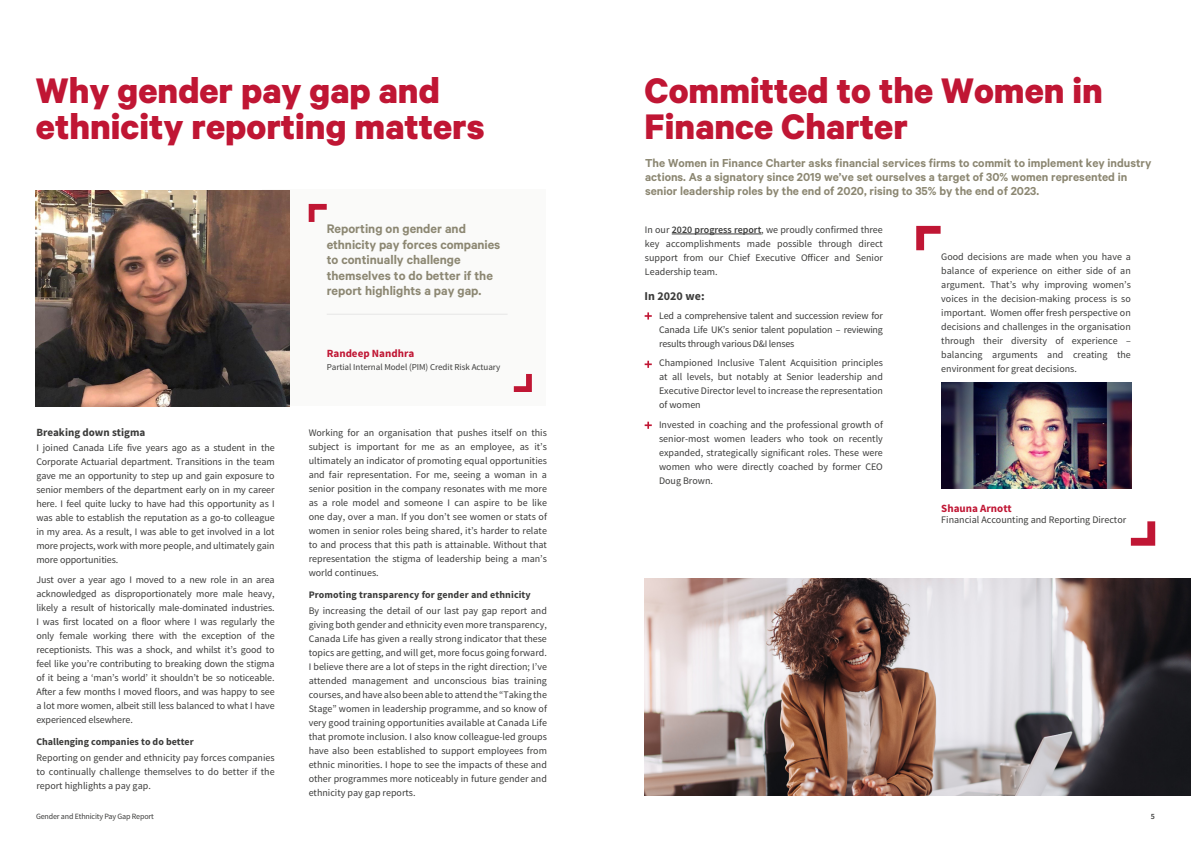
<style>
.page{position:relative;width:1191px;height:842px;background:#fff}
.page>*{position:absolute;margin:0;border:0;box-sizing:border-box;transform-origin:0 0}
.t1{font:700 40px/36px "Calibre";color:#c01634}
.t2{font:600 14px/15.5px "Calibre";color:#8c8772}
.t3{font:600 13px/14px "Calibre";color:#8c8772}
.t4{font:700 12px "Source Sans Pro";color:#3c3c3b}
.t5{font:700 11px "Source Sans Pro";color:#c01634}
.t6{font:700 11px "Source Sans Pro";color:#3c3c3b}
.t7{font:10px/14px "Source Sans Pro";color:#3c3c3b;text-align:justify}
.t8{font:700 10px "Source Sans Pro";letter-spacing:.01em;color:#3c3c3b}
.t9{font:9px "Source Sans Pro";letter-spacing:-.005em;color:#3c3c3b}
.t10{font:8px "Source Sans Pro";letter-spacing:-.02em;color:#3c3c3b}
.t11{font:600 8px "Source Sans Pro";color:#3c3c3b}
.s1{font-weight:600}
</style>
<div class="page">
<div style="left:262px;top:190px;width:284px;height:216px;background:#fafaf9"></div>
<img style="left:36px;top:190px;width:253px;height:216px">
<hr style="left:672px;top:234px;width:89px;height:1px;background:#3c3c3b">
<svg style="left:644px;top:312px;width:8px;height:8px"></svg>
<svg style="left:644px;top:361px;width:8px;height:7px"></svg>
<svg style="left:644px;top:422px;width:8px;height:7px"></svg>
<svg style="left:916px;top:225px;width:25px;height:26px"></svg>
<svg style="left:1130px;top:521px;width:26px;height:25px"></svg>
<img style="left:644px;top:579px;width:547px;height:216px">
<hr style="left:940px;top:436px;width:190px;height:1px;background:#9d9d9c">
<img style="left:941px;top:382px;width:190px;height:106px">
<svg style="left:308px;top:203px;width:19px;height:19px"></svg>
<hr style="left:327px;top:314px;width:180px;height:1px;background:#e6e6e6">
<svg style="left:513px;top:374px;width:19px;height:18px"></svg>
<h1 class="t1" style="left:36px;top:72px;width:450px">Why gender pay gap and ethnicity reporting matters</h1>
<h1 class="t1" style="left:644px;top:72px;width:460px">Committed to the Women in<br>Finance Charter</h1>
<p class="t3" style="left:645px;top:155px;width:508px">The Women in Finance Charter asks financial services firms to commit to implement key industry actions. As a signatory since 2019 we’ve set ourselves a target of 30% women represented in senior leadership roles by the end of 2020, rising to 35% by the end of 2023.</p>
<p class="t6" style="left:36px;top:425px;width:110px">Breaking down stigma</p>
<p class="t7" style="left:36px;top:441px;width:240px">I joined Canada Life five years ago as a student in the Corporate Actuarial department. Transitions in the team gave me an opportunity to step up and gain exposure to senior members of the department early on in my career here. I feel quite lucky to have had this opportunity as I was able to establish the reputation as a go-to colleague in my area. As a result, I was able to get involved in a lot more projects, work with more people, and ultimately gain more opportunities.</p>
<p class="t7" style="left:36px;top:573px;width:240px">Just over a year ago I moved to a new role in an area acknowledged as disproportionately more male heavy, likely a result of historically male-dominated industries.<br>I was first located on a floor where I was regularly the only female working there with the exception of the receptionists. This was a shock, and whilst it’s good to feel like you’re contributing to breaking down the stigma of it being a ‘man’s world’ it shouldn’t be so noticeable.<br>After a few months I moved floors, and was happy to see a lot more women, albeit still less balanced to what I have experienced elsewhere.</p>
<p class="t8" style="left:36px;top:736px;width:159px">Challenging companies to do better</p>
<p class="t7" style="left:36px;top:751px;width:240px">Reporting on gender and ethnicity pay forces companies to continually challenge themselves to do better if the report highlights a pay gap.</p>
<h2 class="t2" style="left:327px;top:220px;width:175px">Reporting on gender and ethnicity pay forces companies to continually challenge themselves to do better if the report highlights a pay gap.</h2>
<p class="t5" style="left:327px;top:347px;width:89px">Randeep Nandhra</p>
<p class="t9" style="left:327px;top:361px;width:175px">Partial Internal Model (PIM) Credit Risk Actuary</p>
<p class="t7" style="left:309px;top:426px;width:240px">Working for an organisation that pushes itself on this subject is important for me as an employee, as it’s ultimately an indicator of promoting equal opportunities and fair representation. For me, seeing a woman in a senior position in the company resonates with me more as a role model and someone I can aspire to be like one day, over a man. If you don’t see women or stats of women in senior roles being shared, it’s harder to relate to and process that this path is attainable. Without that representation the stigma of leadership being a man’s world continues.</p>
<p class="t8" style="left:309px;top:589px;width:224px">Promoting transparency for gender and ethnicity</p>
<p class="t7" style="left:309px;top:604px;width:240px">By increasing the detail of our last pay gap report and giving both gender and ethnicity even more transparency, Canada Life has given a really strong indicator that these topics are getting, and will get, more focus going forward.<br>I believe there are a lot of steps in the right direction; I’ve attended management and unconscious bias training courses, and have also been able to attend the “Taking the Stage” women in leadership programme, and so know of very good training opportunities available at Canada Life that promote inclusion. I also know colleague-led groups have also been established to support employees from ethnic minorities. I hope to see the impacts of these and other programmes more noticeably in future gender and ethnicity pay gap reports.</p>
<p class="t7" style="left:645px;top:223px;width:239px">In our <span class="s1">2020 progress report</span>, we proudly confirmed three key accomplishments made possible through direct support from our Chief Executive Officer and Senior Leadership team.</p>
<p class="t4" style="left:644px;top:289px;width:61px">In 2020 we:</p>
<p class="t7" style="left:659px;top:308px;width:225px">Led a comprehensive talent and succession review for Canada Life UK’s senior talent population – reviewing results through various D&amp;I lenses</p>
<p class="t7" style="left:659px;top:356px;width:225px">Championed Inclusive Talent Acquisition principles at all levels, but notably at Senior leadership and Executive Director level to increase the representation of women</p>
<p class="t7" style="left:659px;top:418px;width:225px">Invested in coaching and the professional growth of senior-most women leaders who took on recently expanded, strategically significant roles. These were women who were directly coached by former CEO Doug Brown.</p>
<p class="t7" style="left:941px;top:249px;width:191px">Good decisions are made when you have a balance of experience on either side of an argument. That’s why improving women’s voices in the decision-making process is so important. Women offer fresh perspective on decisions and challenges in the organisation through their diversity of experience – balancing arguments and creating the environment for great decisions.</p>
<p class="t5" style="left:941px;top:501px;width:72px">Shauna Arnott</p>
<p class="t7" style="left:941px;top:513px;width:186px">Financial Accounting and Reporting Director</p>
<p class="t10" style="left:36px;top:811px;width:119px">Gender and Ethnicity Pay Gap Report</p>
<p class="t11" style="left:1150px;top:811px;width:6px">5</p>
</div>
